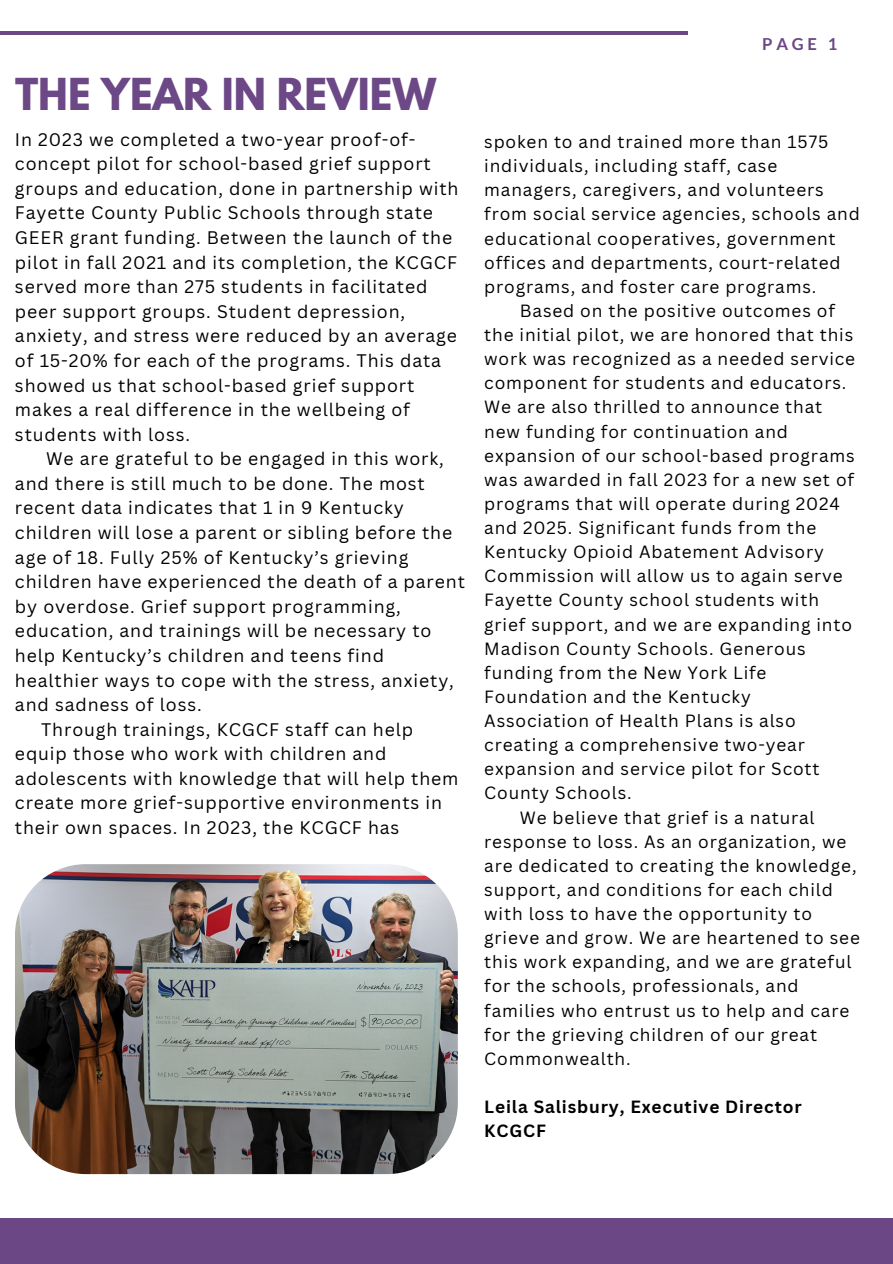
<style>
.page{position:relative;width:893px;height:1264px;background:#fff}
.page>*{position:absolute;margin:0;border:0;box-sizing:border-box;transform-origin:0 0}
.t1{font:700 39px "League Spartan";color:#6c4886}
.t2{font:17.7px/24.6px "Canva Sans";letter-spacing:.05em;color:#000}
.t3{font:17.25px/24.2px "Canva Sans";letter-spacing:.05em;color:#000}
.t4{font:700 17.25px/24.2px "Canva Sans";letter-spacing:.05em;color:#000}
.t5{font:700 16.5px "Lato";color:#6b4885}
</style>
<div class="page">
<hr style="left:0;top:31px;width:687px;height:4px;background:#6b4885">
<div style="left:0;top:1218px;width:892px;height:45px;background:#6b4885"></div>
<img style="left:15px;top:864px;width:443px;height:310px;border-radius:71px">
<h2 class="t1" style="left:15px;top:75px;width:422px">THE YEAR IN REVIEW</h2>
<p class="t2" style="left:15px;top:126px;width:445px">In 2023 we completed a two-year proof-of&shy;concept pilot for school-based grief support groups and education, done in partnership with Fayette County Public Schools through state GEER grant funding. Between the launch of the pilot in fall 2021 and its completion, the KCGCF served more than 275 students in facilitated peer support groups. Student depression, anxiety, and stress were reduced by an average of 15-20% for each of the programs. This data showed us that school-based grief support makes a real difference in the wellbeing of students with loss.</p>
<p class="t2" style="left:15px;top:446px;width:451px;text-indent:31px">We are grateful to be engaged in this work, and there is still much to be done. The most recent data indicates that 1 in 9 Kentucky children will lose a parent or sibling before the age of 18. Fully 25% of Kentucky’s grieving children have experienced the death of a parent by overdose. Grief support programming, education, and trainings will be necessary to help Kentucky’s children and teens find healthier ways to cope with the stress, anxiety, and sadness of loss.</p>
<p class="t2" style="left:15px;top:716px;width:445px;text-indent:26px">Through trainings, KCGCF staff can help equip those who work with children and adolescents with knowledge that will help them create more grief-supportive environments in their own spaces. In 2023, the KCGCF has</p>
<h1 class="t5" style="left:762px;top:33px;width:77px">PAGE 1</h1>
<p class="t3" style="left:484px;top:129px;width:377px">spoken to and trained more than 1575 individuals, including staff, case managers, caregivers, and volunteers from social service agencies, schools and educational cooperatives, government offices and departments, court-related programs, and foster care programs.</p>
<p class="t3" style="left:484px;top:298px;width:372px;text-indent:36px">Based on the positive outcomes of the initial pilot, we are honored that this work was recognized as a needed service component for students and educators.<br>We are also thrilled to announce that new funding for continuation and expansion of our school-based programs was awarded in fall 2023 for a new set of</p>
<p class="t3" style="left:484px;top:491px;width:369px">programs that will operate during 2024 and 2025. Significant funds from the Kentucky Opioid Abatement Advisory Commission will allow us to again serve Fayette County school students with grief support, and we are expanding into Madison County Schools. Generous funding from the New York Life Foundation and the Kentucky Association of Health Plans is also creating a comprehensive two-year expansion and service pilot for Scott County Schools.</p>
<p class="t3" style="left:484px;top:804px;width:377px;text-indent:36px">We believe that grief is a natural response to loss. As an organization, we are dedicated to creating the knowledge, support, and conditions for each child with loss to have the opportunity to grieve and grow. We are heartened to see this work expanding, and we are grateful for the schools, professionals, and families who entrust us to help and care for the grieving children of our great Commonwealth.</p>
<h3 class="t4" style="left:484px;top:1094px;width:319px">Leila Salisbury, Executive Director<br>KCGCF</h3>
</div>
